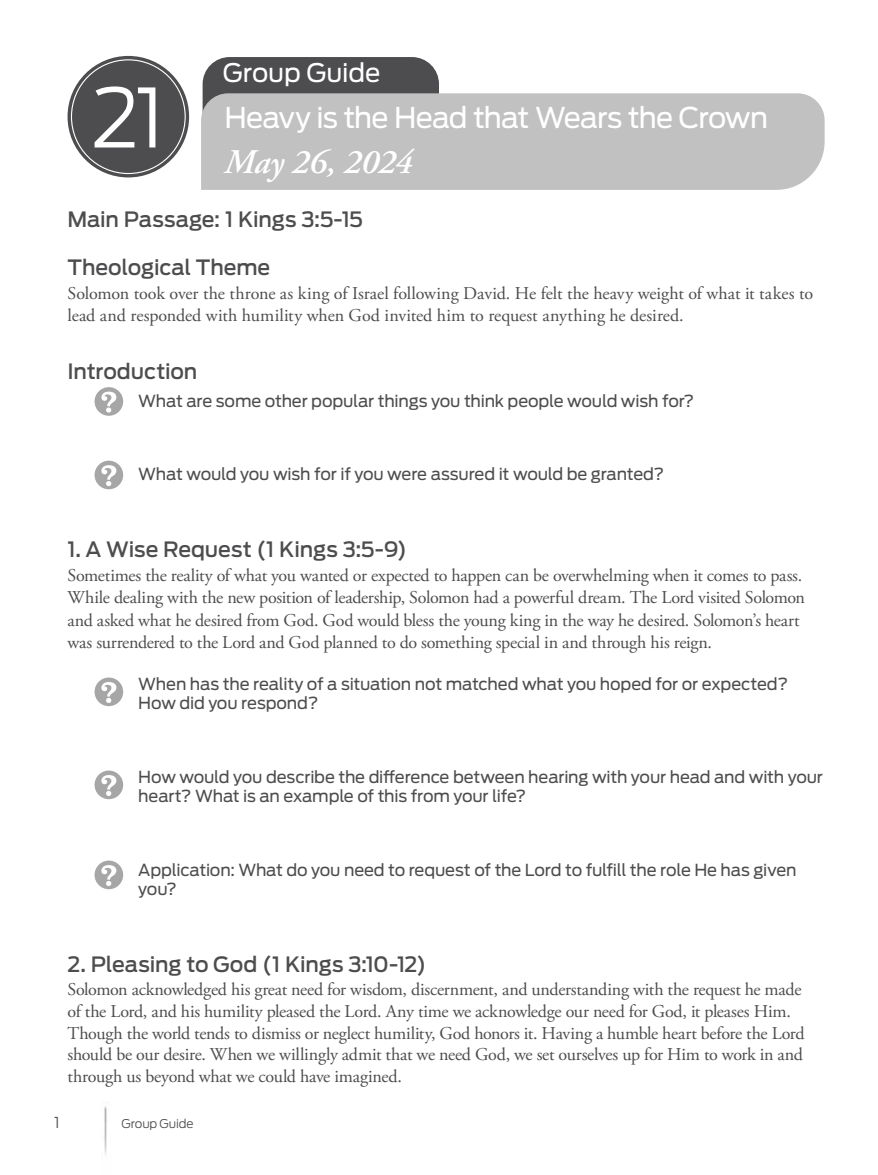
<style>
.page{position:relative;width:878px;height:1175px;background:#fff}
.page>*{position:absolute;margin:0;border:0;box-sizing:border-box;transform-origin:0 0}
.t1{font:300 81px "Antenna";color:#fff}
.t2{font:italic 600 34.5px "Adobe Garamond Pro";letter-spacing:-.01em;color:#fff}
.t3{font:28.5px "Antenna";letter-spacing:-.03em;color:#fff}
.t4{font:25.5px "Antenna";letter-spacing:-.005em;color:#fff}
.t5{font:500 21px "Antenna";letter-spacing:-.005em;color:#4d4d4f}
.t6{font:18px/22.5px "Adobe Garamond Pro";letter-spacing:-.015em;color:#4d4d4f}
.t7{font:16.5px/19.5px "Antenna";letter-spacing:-.01em;color:#4d4d4f}
.t8{font:300 15px "Antenna";color:#4d4d4f}
.t9{font:300 12px "Antenna";letter-spacing:-.01em;color:#4d4d4f}
</style>
<div class="page">
<div style="left:202px;top:57px;width:237px;height:106px;background:#4d4d4f;border-radius:27px"></div>
<div style="left:201px;top:93px;width:623px;height:97px;background:#c1c1c1"></div>
<img style="left:104px;top:1106px;width:3px;height:49px">
<div style="left:68px;top:56px;width:121px;height:121px;background:#4d4d4f;border-radius:50%"></div>
<svg style="left:94px;top:387px;width:29px;height:29px"></svg>
<svg style="left:94px;top:460px;width:29px;height:29px"></svg>
<svg style="left:94px;top:677px;width:29px;height:29px"></svg>
<svg style="left:94px;top:770px;width:29px;height:29px"></svg>
<svg style="left:94px;top:860px;width:29px;height:29px"></svg>
<h1 class="t1" style="left:91px;top:70px;width:75px">21</h1>
<h3 class="t4" style="left:223px;top:57px;width:159px">Group Guide</h3>
<h3 class="t3" style="left:224px;top:101px;width:545px">Heavy is the Head that Wears the Crown</h3>
<h2 class="t2" style="left:224px;top:143px;width:189px">May 26, 2024</h2>
<p class="t5" style="left:68px;top:207px;width:297px">Main Passage: 1 Kings 3:5-15</p>
<p class="t5" style="left:68px;top:255px;width:204px">Theological Theme</p>
<p class="t6" style="left:68px;top:282px;width:747px">Solomon took over the throne as king of Israel following David. He felt the heavy weight of what it takes to lead and responded with humility when God invited him to request anything he desired.</p>
<p class="t5" style="left:68px;top:359px;width:131px">Introduction</p>
<p class="t7" style="left:138px;top:391px;width:557px">What are some other popular things you think people would wish for?</p>
<p class="t7" style="left:138px;top:465px;width:527px">What would you wish for if you were assured it would be granted?</p>
<p class="t5" style="left:68px;top:537px;width:341px">1. A Wise Request (1 Kings 3:5-9)</p>
<p class="t6" style="left:68px;top:564px;width:739px">Sometimes the reality of what you wanted or expected to happen can be overwhelming when it comes to pass.<br>While dealing with the new position of leadership, Solomon had a powerful dream. The Lord visited Solomon and asked what he desired from God. God would bless the young king in the way he desired. Solomon’s heart was surrendered to the Lord and God planned to do something special in and through his reign.</p>
<p class="t7" style="left:138px;top:674px;width:651px">When has the reality of a situation not matched what you hoped for or expected?<br>How did you respond?</p>
<p class="t7" style="left:138px;top:767px;width:686px">How would you describe the difference between hearing with your head and with your heart? What is an example of this from your life?</p>
<p class="t7" style="left:138px;top:860px;width:659px">Application: What do you need to request of the Lord to fulfill the role He has given you?</p>
<p class="t5" style="left:68px;top:951px;width:360px">2. Pleasing to God (1 Kings 3:10-12)</p>
<p class="t6" style="left:68px;top:979px;width:738px;line-height:21.8px">Solomon acknowledged his great need for wisdom, discernment, and understanding with the request he made of the Lord, and his humility pleased the Lord. Any time we acknowledge our need for God, it pleases Him.<br>Though the world tends to dismiss or neglect humility, God honors it. Having a humble heart before the Lord should be our desire. When we willingly admit that we need God, we set ourselves up for Him to work in and through us beyond what we could have imagined.</p>
<p class="t8" style="left:54px;top:1113px;width:7px">1</p>
<p class="t9" style="left:122px;top:1116px;width:73px">Group Guide</p>
</div>
